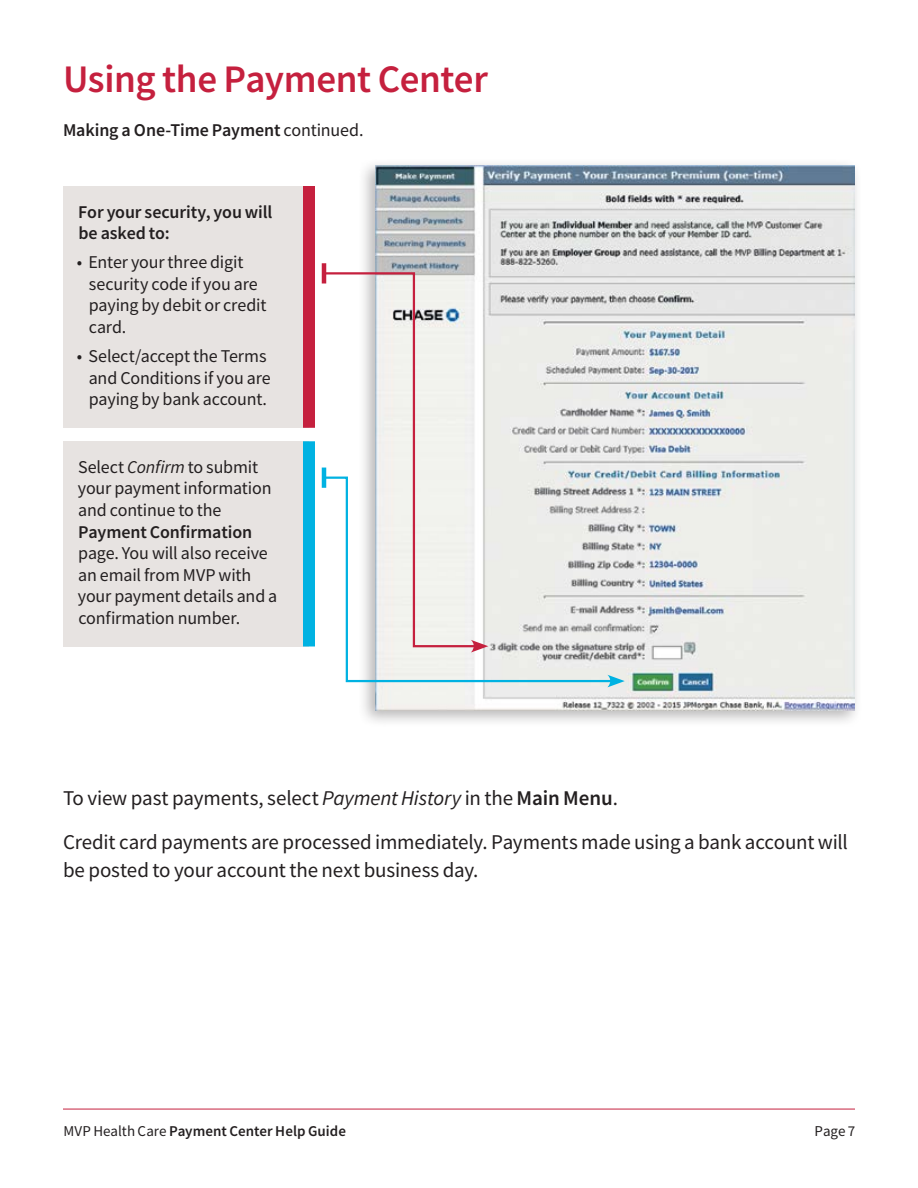
<style>
.page{position:relative;width:918px;height:1188px;background:#fff}
.page>*{position:absolute;margin:0;border:0;box-sizing:border-box;transform-origin:0 0}
.Title_Text{font:600 39px "Source Sans Pro";letter-spacing:-.015em;color:#c5203e}
.Body_Text{font:21px/28.5px "Source Sans Pro";letter-spacing:-.01em;color:#231f20}
.t1{font:18px/21.6px "Source Sans Pro";letter-spacing:-.01em;color:#231f20}
.Section_Header_Text{font:600 18px/21.6px "Source Sans Pro";letter-spacing:-.005em;color:#231f20}
.t2{font:600 15px "Source Sans Pro";letter-spacing:.005em;color:#231f20}
.t3{font:15px "Source Sans Pro";color:#231f20}
.s1{font-weight:400}
.s2{font-style:italic}
.s3{font-weight:600}
</style>
<div class="page">
<div style="left:358px;top:158px;width:505px;height:570px;background:#231f20;opacity:.32"></div>
<img style="left:375px;top:165px;width:480px;height:546px">
<hr style="left:63px;top:1109px;width:792px;height:1px;background:#c5203e">
<div style="left:63px;top:186px;width:246px;height:242px;background:#e7e3e1"></div>
<div style="left:303px;top:186px;width:12px;height:242px;background:#c5203e"></div>
<div style="left:63px;top:441px;width:246px;height:205px;background:#e7e3e1"></div>
<div style="left:303px;top:441px;width:12px;height:205px;background:#00b2e2"></div>
<svg style="left:345px;top:475px;width:271px;height:208px;background:#dfe3e2"></svg>
<svg style="left:607px;top:675px;width:18px;height:12px"></svg>
<svg style="left:322px;top:271px;width:158px;height:377px"></svg>
<hr style="left:322px;top:263px;width:4px;height:21px;background:#c5203e">
<svg style="left:471px;top:640px;width:17px;height:13px"></svg>
<p class="Title_Text" style="left:63px;top:54px;width:427px">Using the Payment Center</p>
<p class="Section_Header_Text" style="left:63px;top:119px;width:300px">Making a One-Time Payment <span class="s1">continued.</span></p>
<p class="Section_Header_Text" style="left:78px;top:201px;width:196px">For your security, you will be asked to:</p>
<p class="t1" style="left:89px;top:251px;width:179px;text-indent:-12px">• Enter your three digit security code if you are paying by debit or credit card.</p>
<p class="t1" style="left:89px;top:345px;width:184px;text-indent:-12px">• Select/accept the Terms and Conditions if you are paying by bank account.</p>
<p class="t1" style="left:78px;top:456px;width:201px">Select <span class="s2">Confirm</span> to submit your payment information and continue to the<br><span class="s3">Payment Confirmation </span>page. You will also receive an email from MVP with your payment details and a confirmation number.</p>
<p class="Body_Text" style="left:63px;top:784px;width:554px">To view past payments, select <span class="s2">Payment History</span> in the <span class="s3">Main Menu</span>.</p>
<p class="Body_Text" style="left:63px;top:828px;width:786px">Credit card payments are processed immediately. Payments made using a bank account will be posted to your account the next business day.</p>
<p class="t2" style="left:63px;top:1121px;width:284px"><span class="s1">MVP Health Care</span> Payment Center Help Guide</p>
<p class="t3" style="left:815px;top:1122px;width:42px">Page 7</p>
</div>
